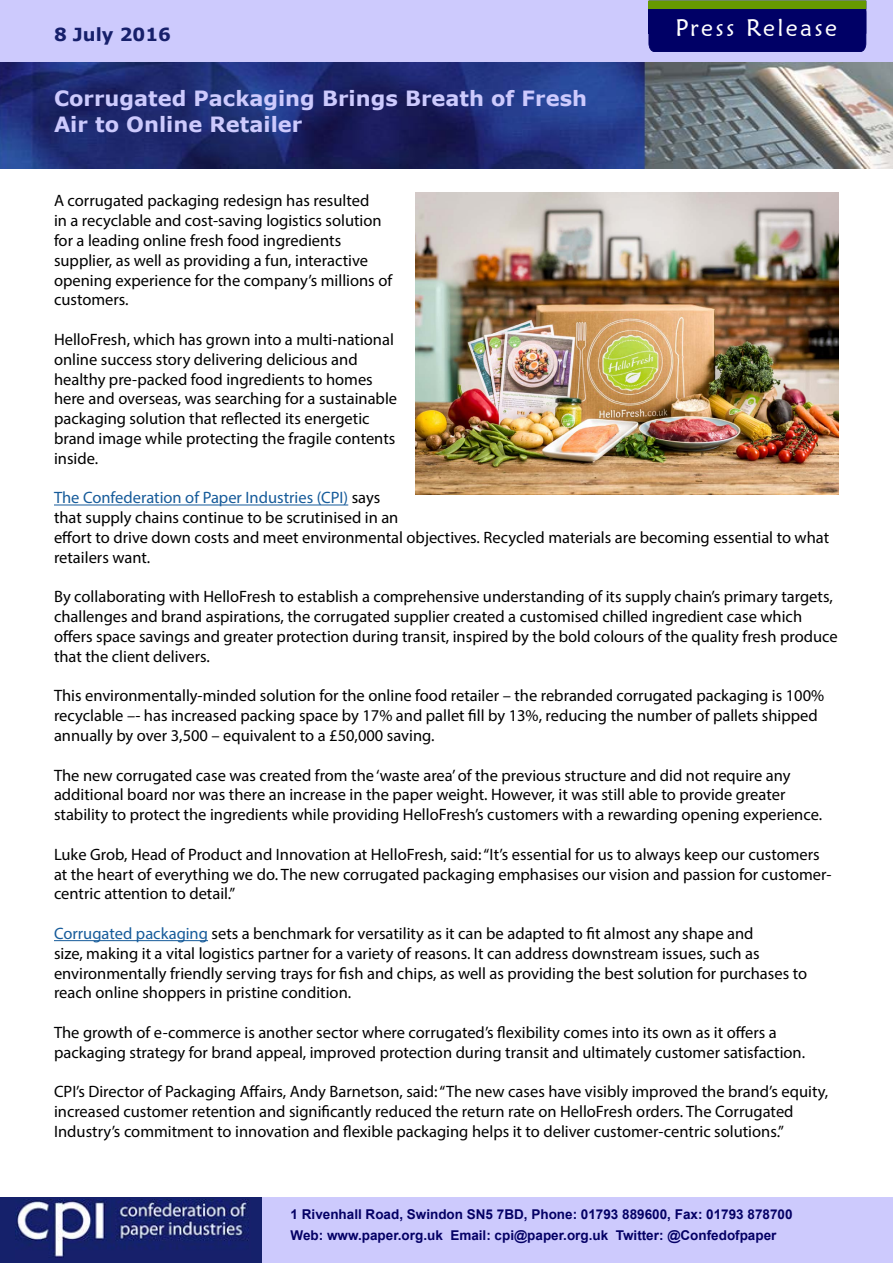
<style>
.page{position:relative;width:893px;height:1263px;background:#fff}
.page>*{position:absolute;margin:0;border:0;box-sizing:border-box;transform-origin:0 0}
.t1{font:24px "Maiandra GD";letter-spacing:.1em;color:#fff}
.t2{font:700 21px/25.2px "Verdana";color:#cdcafd}
.t3{font:700 18px "Verdana";color:#17206b}
.t4{font:16.5px/19.8px "Myriad Pro";color:#000}
.t5{font:700 13.5px/21px "Arial";color:#040065}
.s1{color:#165b9a}
</style>
<div class="page">
<div style="left:261px;top:1197px;width:632px;height:66px;background:#cdcafd"></div>
<div style="left:0;top:0;width:893px;height:62px;background:#cdcafd"></div>
<div style="left:0;top:1197px;width:261px;height:66px;background:#15216b"></div>
<img style="left:16px;top:1200px;width:233px;height:58px">
<img style="left:0;top:62px;width:893px;height:107px">
<div style="left:648px;top:0;width:219px;height:53px;background:#006"></div>
<div style="left:649px;top:1px;width:217px;height:7px;background:#690"></div>
<div style="left:648px;top:1px;width:218px;height:8px;border:1px solid #690"></div>
<hr style="left:54px;top:505px;width:294px;height:1px;background:#165b9a">
<hr style="left:54px;top:940px;width:154px;height:1px;background:#165b9a">
<img style="left:415px;top:193px;width:424px;height:301px">
<p class="t3" style="left:54px;top:21px;width:118px">8 July 2016</p>
<h1 class="t1" style="left:675px;top:13px;width:163px">Press Release</h1>
<p class="t2" style="left:54px;top:86px;width:535px">Corrugated Packaging Brings Breath of Fresh<br>Air to Online Retailer</p>
<p class="t4" style="left:54px;top:191px;width:340px">A corrugated packaging redesign has resulted<br>in a recyclable and cost-saving logistics solution for a leading online fresh food ingredients supplier, as well as providing a fun, interactive opening experience for the company’s millions of customers.</p>
<p class="t4" style="left:54px;top:329px;width:345px">HelloFresh, which has grown into a multi-national online success story delivering delicious and healthy pre-packed food ingredients to homes here and overseas, was searching for a sustainable packaging solution that reflected its energetic brand image while protecting the fragile contents inside.</p>
<p class="t4" style="left:54px;top:488px;width:777px"><span class="s1">The Confederation of Paper Industries (CPI)</span> says<br>that supply chains continue to be scrutinised in an<br>effort to drive down costs and meet environmental objectives. Recycled materials are becoming essential to what retailers want.</p>
<p class="t4" style="left:54px;top:587px;width:785px">By collaborating with HelloFresh to establish a comprehensive understanding of its supply chain’s primary targets, challenges and brand aspirations, the corrugated supplier created a customised chilled ingredient case which offers space savings and greater protection during transit, inspired by the bold colours of the quality fresh produce that the client delivers.</p>
<p class="t4" style="left:54px;top:686px;width:772px">This environmentally-minded solution for the online food retailer – the rebranded corrugated packaging is 100% recyclable –- has increased packing space by 17% and pallet fill by 13%, reducing the number of pallets shipped annually by over 3,500 – equivalent to a £50,000 saving.</p>
<p class="t4" style="left:54px;top:765px;width:770px">The new corrugated case was created from the ‘waste area’ of the previous structure and did not require any additional board nor was there an increase in the paper weight. However, it was still able to provide greater stability to protect the ingredients while providing HelloFresh’s customers with a rewarding opening experience.</p>
<p class="t4" style="left:54px;top:844px;width:779px">Luke Grob, Head of Product and Innovation at HelloFresh, said: “It’s essential for us to always keep our customers at the heart of everything we do. The new corrugated packaging emphasises our vision and passion for customer&shy;centric attention to detail.”</p>
<p class="t4" style="left:54px;top:923px;width:755px"><span class="s1">Corrugated packaging</span> sets a benchmark for versatility as it can be adapted to fit almost any shape and<br>size, making it a vital logistics partner for a variety of reasons. It can address downstream issues, such as environmentally friendly serving trays for fish and chips, as well as providing the best solution for purchases to reach online shoppers in pristine condition.</p>
<p class="t4" style="left:54px;top:1022px;width:753px">The growth of e-commerce is another sector where corrugated’s flexibility comes into its own as it offers a packaging strategy for brand appeal, improved protection during transit and ultimately customer satisfaction.</p>
<p class="t4" style="left:54px;top:1082px;width:776px">CPI’s Director of Packaging Affairs, Andy Barnetson, said: “The new cases have visibly improved the brand’s equity, increased customer retention and significantly reduced the return rate on HelloFresh orders. The Corrugated<br>Industry’s commitment to innovation and flexible packaging helps it to deliver customer-centric solutions.”</p>
<p class="t5" style="left:291px;top:1203px;width:503px">1 Rivenhall Road, Swindon SN5 7BD, Phone: 01793 889600, Fax: 01793 878700<br>Web: www.paper.org.uk Email: cpi@paper.org.uk Twitter: @Confedofpaper</p>
</div>
